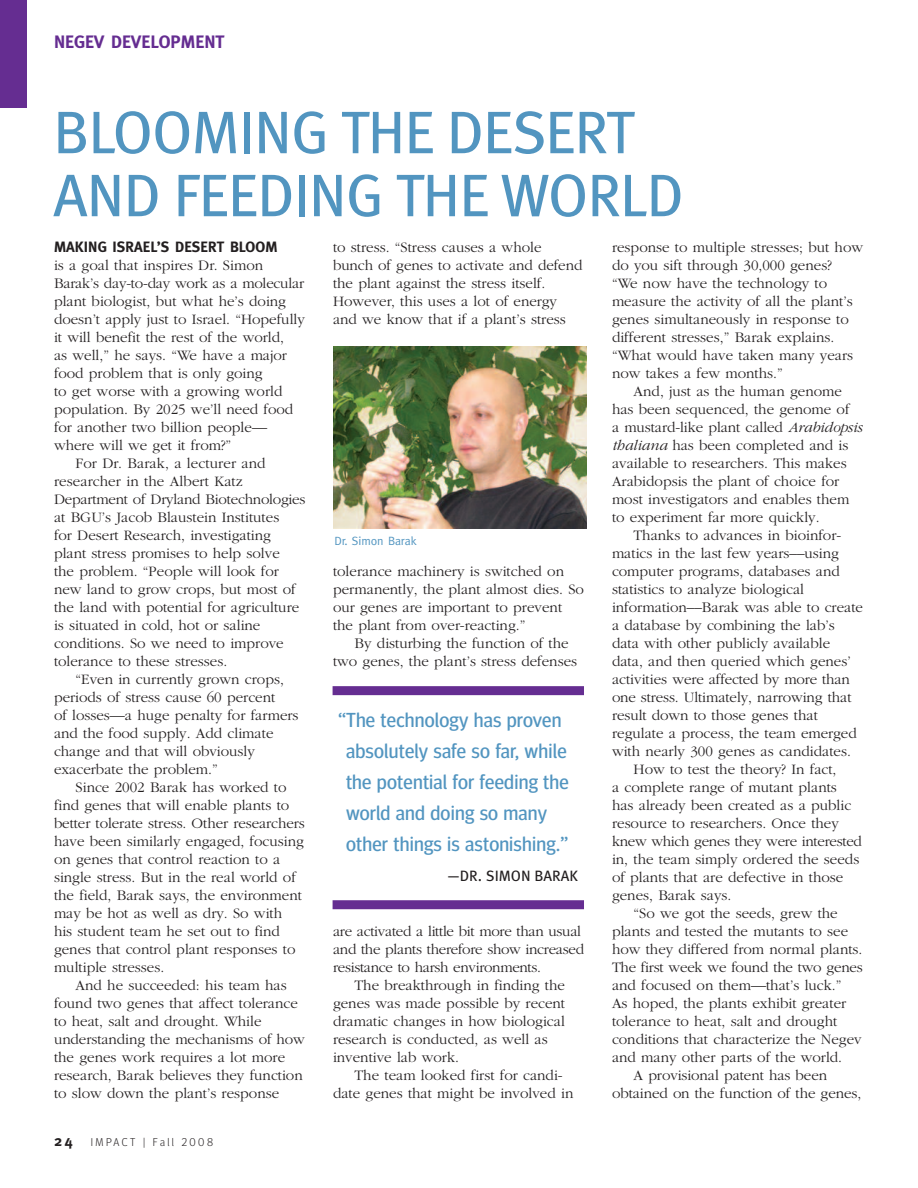
<style>
.page{position:relative;width:918px;height:1188px;background:#fff}
.page>*{position:absolute;margin:0;border:0;box-sizing:border-box;transform-origin:0 0}
.t1{font:60px/63px "Meta Pro";letter-spacing:-.025em;color:#5295c0}
.t2{font:20.25px/30.9px "Meta Headline";letter-spacing:.01em;color:#5295c0}
.t3{font:700 18px "Meta";color:#652d91}
.t4{font:300 15px/18px "Garamond";color:#231f20}
.t5{font:300 15px/18px "Garamond";letter-spacing:-.02em;color:#231f20}
.t6{font:15px "Meta Bold Caps";letter-spacing:.005em;color:#231f20}
.t7{font:15px "Meta Pro";color:#231f20}
.t8{font:12px "Meta";letter-spacing:-.005em;color:#5295c0}
.t9{font:300 11.25px "Meta Headline";letter-spacing:.22em;color:#231f20}
.s1{font-family:"Meta";font-weight:700;font-size:15px}
.s2{font-style:italic}
</style>
<div class="page">
<div style="left:0;top:0;width:27px;height:108px;background:#652d91"></div>
<img style="left:334px;top:347px;width:253px;height:181px">
<div style="left:333px;top:686px;width:251px;height:9px;background:#652d91"></div>
<div style="left:333px;top:900px;width:251px;height:9px;background:#652d91"></div>
<p class="t3" style="left:54px;top:31px;width:172px">NEGEV DEVELOPMENT</p>
<h1 class="t1" style="left:53px;top:107px;width:632px">BLOOMING THE DESERT<br>AND FEEDING THE WORLD</h1>
<p class="t6" style="left:54px;top:238px;width:225px">MAKING ISRAEL’S DESERT BLOOM</p>
<p class="t4" style="left:54px;top:256px;width:211px">is a goal that inspires Dr. Simon</p>
<p class="t4" style="left:54px;top:274px;width:252px">Barak’s day-to-day work as a molecular</p>
<p class="t4" style="left:54px;top:292px;width:234px">plant biologist, but what he’s doing</p>
<p class="t4" style="left:54px;top:310px;width:253px">doesn’t apply just to Israel. “Hopefully</p>
<p class="t4" style="left:54px;top:328px;width:232px">it will benefit the rest of the world,</p>
<p class="t4" style="left:54px;top:346px;width:234px">as well,” he says. “We have a major</p>
<p class="t4" style="left:54px;top:364px;width:210px">food problem that is only going</p>
<p class="t4" style="left:54px;top:382px;width:230px">to get worse with a growing world</p>
<p class="t4" style="left:54px;top:400px;width:241px">population. By 2025 we’ll need food</p>
<p class="t4" style="left:54px;top:418px;width:215px">for another two billion people—</p>
<p class="t4" style="left:54px;top:436px;width:179px">where will we get it from?”</p>
<p class="t4" style="left:76px;top:454px;width:192px">For Dr. Barak, a lecturer and</p>
<p class="t4" style="left:54px;top:472px;width:190px">researcher in the Albert Katz</p>
<p class="t4" style="left:54px;top:490px;width:253px">Department of Dryland Biotechnologies</p>
<p class="t4" style="left:54px;top:508px;width:227px">at BGU’s Jacob Blaustein Institutes</p>
<p class="t4" style="left:54px;top:526px;width:219px">for Desert Research, investigating</p>
<p class="t4" style="left:54px;top:544px;width:227px">plant stress promises to help solve</p>
<p class="t4" style="left:54px;top:562px;width:226px">the problem. “People will look for</p>
<p class="t4" style="left:54px;top:580px;width:243px">new land to grow crops, but most of</p>
<p class="t4" style="left:54px;top:598px;width:247px">the land with potential for agriculture</p>
<p class="t4" style="left:54px;top:616px;width:208px">is situated in cold, hot or saline</p>
<p class="t4" style="left:54px;top:634px;width:231px">conditions. So we need to improve</p>
<p class="t4" style="left:54px;top:652px;width:175px">tolerance to these stresses.</p>
<p class="t4" style="left:76px;top:670px;width:210px">“Even in currently grown crops,</p>
<p class="t4" style="left:54px;top:688px;width:223px">periods of stress cause 60 percent</p>
<p class="t4" style="left:54px;top:706px;width:246px">of losses—a huge penalty for farmers</p>
<p class="t4" style="left:54px;top:724px;width:221px">and the food supply. Add climate</p>
<p class="t4" style="left:54px;top:742px;width:203px">change and that will obviously</p>
<p class="t4" style="left:54px;top:760px;width:165px">exacerbate the problem.”</p>
<p class="t4" style="left:76px;top:778px;width:212px">Since 2002 Barak has worked to</p>
<p class="t4" style="left:54px;top:796px;width:237px">find genes that will enable plants to</p>
<p class="t4" style="left:54px;top:814px;width:252px">better tolerate stress. Other researchers</p>
<p class="t4" style="left:54px;top:832px;width:251px">have been similarly engaged, focusing</p>
<p class="t4" style="left:54px;top:850px;width:228px">on genes that control reaction to a</p>
<p class="t4" style="left:54px;top:868px;width:243px">single stress. But in the real world of</p>
<p class="t4" style="left:54px;top:886px;width:250px">the field, Barak says, the environment</p>
<p class="t4" style="left:54px;top:904px;width:230px">may be hot as well as dry. So with</p>
<p class="t4" style="left:54px;top:922px;width:227px">his student team he set out to find</p>
<p class="t4" style="left:54px;top:940px;width:243px">genes that control plant responses to</p>
<p class="t4" style="left:54px;top:958px;width:112px">multiple stresses.</p>
<p class="t4" style="left:76px;top:976px;width:213px">And he succeeded: his team has</p>
<p class="t4" style="left:54px;top:994px;width:245px">found two genes that affect tolerance</p>
<p class="t4" style="left:54px;top:1012px;width:209px">to heat, salt and drought. While</p>
<p class="t4" style="left:54px;top:1030px;width:252px">understanding the mechanisms of how</p>
<p class="t4" style="left:54px;top:1048px;width:233px">the genes work requires a lot more</p>
<p class="t4" style="left:54px;top:1066px;width:250px">research, Barak believes they function</p>
<p class="t4" style="left:54px;top:1084px;width:227px">to slow down the plant’s response</p>
<p class="t9" style="left:54px;top:1138px;width:161px"><span class="s1">24</span> IMPACT | Fall 2008</p>
<p class="t4" style="left:333px;top:238px;width:251px">to stress. “Stress causes a whole bunch of genes to activate and defend the plant against the stress itself.<br>However, this uses a lot of energy and we know that if a plant’s stress</p>
<p class="t8" style="left:334px;top:534px;width:84px">Dr. Simon Barak</p>
<p class="t4" style="left:333px;top:562px;width:252px">tolerance machinery is switched on permanently, the plant almost dies. So our genes are important to prevent the plant from over-reacting.”</p>
<p class="t4" style="left:333px;top:634px;width:246px;text-indent:22px">By disturbing the function of the two genes, the plant’s stress defenses</p>
<h2 class="t2" style="left:346px;top:707px;width:224px;text-indent:-8px">“The technology has proven absolutely safe so far, while the potential for feeding the world and doing so many other things is astonishing.”</h2>
<p class="t7" style="left:448px;top:871px;width:132px">—DR. SIMON BARAK</p>
<p class="t5" style="left:333px;top:922px;width:253px">are activated a little bit more than usual and the plants therefore show increased resistance to harsh environments.</p>
<p class="t4" style="left:333px;top:976px;width:234px;text-indent:22px">The breakthrough in finding the genes was made possible by recent dramatic changes in how biological research is conducted, as well as inventive lab work.</p>
<p class="t4" style="left:333px;top:1066px;width:242px;text-indent:22px">The team looked first for candi&shy;date genes that might be involved in</p>
<p class="t4" style="left:612px;top:238px;width:253px">response to multiple stresses; but how do you sift through 30,000 genes?<br>“We now have the technology to measure the activity of all the plant’s genes simultaneously in response to different stresses,” Barak explains. “What would have taken many years now takes a few months.”</p>
<p class="t4" style="left:612px;top:382px;width:252px;text-indent:22px">And, just as the human genome has been sequenced, the genome of<br>a mustard-like plant called <span class="s2">Arabidopsis thaliana</span> has been completed and is available to researchers. This makes Arabidopsis the plant of choice for most investigators and enables them to experiment far more quickly.</p>
<p class="t4" style="left:634px;top:526px;width:209px">Thanks to advances in bioinfor-</p>
<p class="t4" style="left:612px;top:544px;width:229px">matics in the last few years––using</p>
<p class="t4" style="left:612px;top:562px;width:229px">computer programs, databases and</p>
<p class="t4" style="left:612px;top:580px;width:194px">statistics to analyze biological</p>
<p class="t4" style="left:612px;top:598px;width:253px">information––Barak was able to create</p>
<p class="t4" style="left:612px;top:616px;width:224px">a database by combining the lab’s</p>
<p class="t4" style="left:612px;top:634px;width:220px">data with other publicly available</p>
<p class="t4" style="left:612px;top:652px;width:240px">data, and then queried which genes’</p>
<p class="t4" style="left:612px;top:670px;width:239px">activities were affected by more than</p>
<p class="t4" style="left:612px;top:688px;width:241px">one stress. Ultimately, narrowing that</p>
<p class="t4" style="left:612px;top:706px;width:207px">result down to those genes that</p>
<p class="t4" style="left:612px;top:724px;width:246px">regulate a process, the team emerged</p>
<p class="t4" style="left:612px;top:742px;width:241px">with nearly 300 genes as candidates.</p>
<p class="t4" style="left:634px;top:760px;width:204px">How to test the theory? In fact,</p>
<p class="t4" style="left:612px;top:778px;width:226px">a complete range of mutant plants</p>
<p class="t4" style="left:612px;top:796px;width:241px">has already been created as a public</p>
<p class="t4" style="left:612px;top:814px;width:228px">resource to researchers. Once they</p>
<p class="t5" style="left:612px;top:832px;width:251px">knew which genes they were interested</p>
<p class="t4" style="left:612px;top:850px;width:249px">in, the team simply ordered the seeds</p>
<p class="t4" style="left:612px;top:868px;width:233px">of plants that are defective in those</p>
<p class="t4" style="left:612px;top:886px;width:121px">genes, Barak says.</p>
<p class="t4" style="left:634px;top:904px;width:206px">“So we got the seeds, grew the</p>
<p class="t4" style="left:612px;top:922px;width:238px">plants and tested the mutants to see</p>
<p class="t4" style="left:612px;top:940px;width:252px">how they differed from normal plants.</p>
<p class="t4" style="left:612px;top:958px;width:252px">The first week we found the two genes</p>
<p class="t4" style="left:612px;top:976px;width:231px">and focused on them—that’s luck.”</p>
<p class="t4" style="left:612px;top:994px;width:236px">As hoped, the plants exhibit greater</p>
<p class="t4" style="left:612px;top:1012px;width:227px">tolerance to heat, salt and drought</p>
<p class="t4" style="left:612px;top:1030px;width:251px">conditions that characterize the Negev</p>
<p class="t4" style="left:612px;top:1048px;width:232px">and many other parts of the world.</p>
<p class="t4" style="left:634px;top:1066px;width:195px">A provisional patent has been</p>
<p class="t4" style="left:612px;top:1084px;width:251px">obtained on the function of the genes,</p>
</div>
